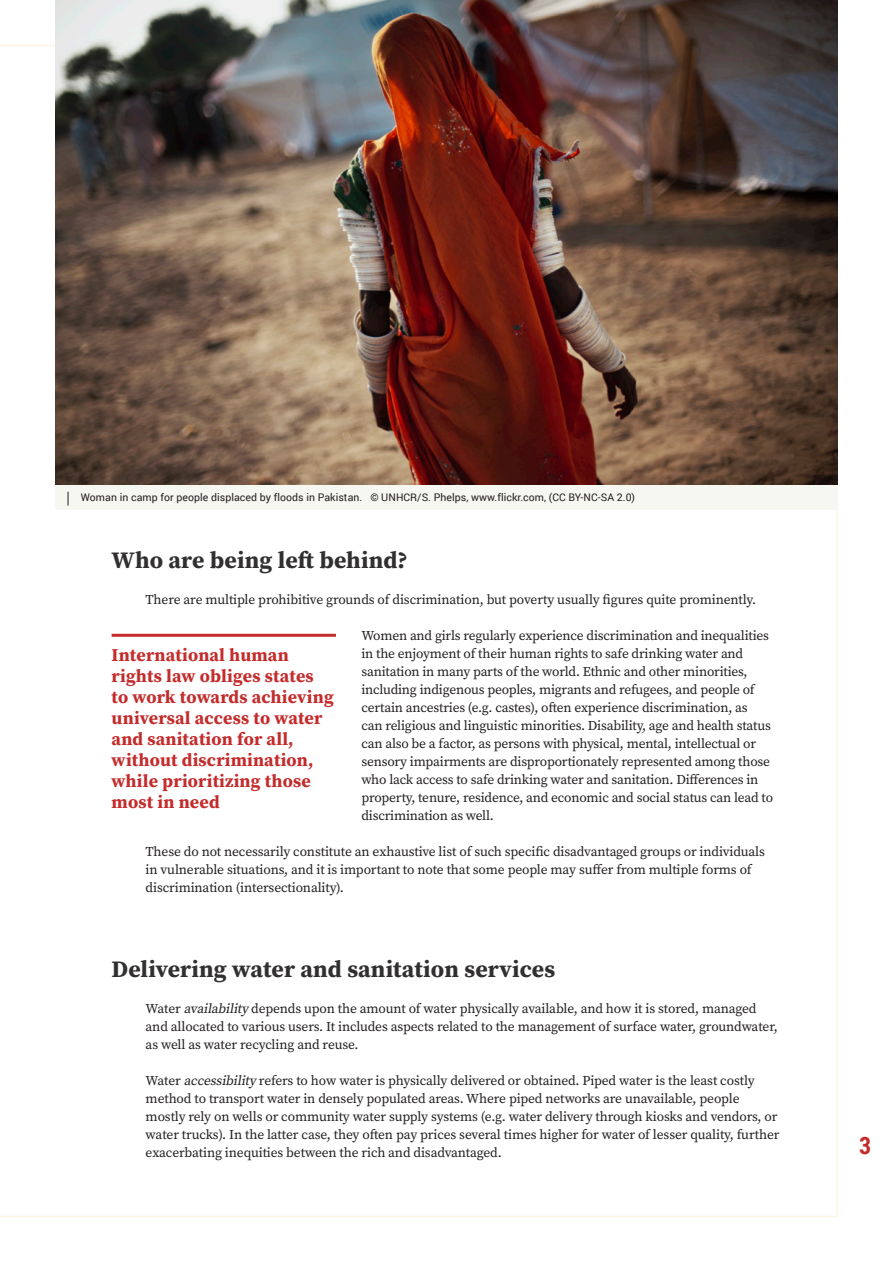
<style>
.page{position:relative;width:893px;height:1263px;background:#fff}
.page>*{position:absolute;margin:0;border:0;box-sizing:border-box;transform-origin:0 0}
.t1{font:700 24px "Roboto Condensed";color:#c42c2c}
.Para_TITLE{font:700 23.55px "Source Serif Pro";letter-spacing:.005em;color:#312f30}
.BLURB{font:700 18px/21px "Source Serif Pro";letter-spacing:.01em;color:#c42c2c}
.Body{font:13.5px/18px "Source Serif Pro";letter-spacing:-.015em;color:#231f20}
.Picture_Source{font:10.5px "Roboto";letter-spacing:.005em;color:#231f20}
.s1{font-style:italic}
</style>
<div class="page">
<div style="left:55px;top:484px;width:783px;height:26px;background:#f7f7f1"></div>
<svg style="left:68px;top:492px;width:1px;height:14px"></svg>
<img style="left:55px;top:0;width:783px;height:484px">
<hr style="left:112px;top:634px;width:224px;height:3px;background:#c42c2c">
<p class="Picture_Source" style="left:81px;top:490px;width:556px">Woman in camp for people displaced by floods in Pakistan. © UNHCR/S. Phelps, www.flickr.com, (CC BY-NC-SA 2.0)</p>
<p class="Para_TITLE" style="left:112px;top:544px;width:298px">Who are being left behind?</p>
<p class="Body" style="left:146px;top:590px;width:612px">There are multiple prohibitive grounds of discrimination, but poverty usually figures quite prominently.</p>
<p class="Body" style="left:361px;top:626px;width:413px">Women and girls regularly experience discrimination and inequalities in the enjoyment of their human rights to safe drinking water and sanitation in many parts of the world. Ethnic and other minorities, including indigenous peoples, migrants and refugees, and people of certain ancestries (e.g. castes), often experience discrimination, as<br>can religious and linguistic minorities. Disability, age and health status can also be a factor, as persons with physical, mental, intellectual or sensory impairments are disproportionately represented among those who lack access to safe drinking water and sanitation. Differences in property, tenure, residence, and economic and social status can lead to discrimination as well.</p>
<p class="Body" style="left:146px;top:842px;width:621px">These do not necessarily constitute an exhaustive list of such specific disadvantaged groups or individuals in vulnerable situations, and it is important to note that some people may suffer from multiple forms of discrimination (intersectionality).</p>
<p class="BLURB" style="left:112px;top:644px;width:224px">International human rights law obliges states to work towards achieving universal access to water and sanitation for all, without discrimination, while prioritizing those most in need</p>
<p class="Para_TITLE" style="left:112px;top:953px;width:445px">Delivering water and sanitation services</p>
<p class="Body" style="left:146px;top:1000px;width:634px">Water <span class="s1">availability</span> depends upon the amount of water physically available, and how it is stored, managed and allocated to various users. It includes aspects related to the management of surface water, groundwater, as well as water recycling and reuse.</p>
<p class="Body" style="left:146px;top:1072px;width:635px">Water <span class="s1">accessibility</span> refers to how water is physically delivered or obtained. Piped water is the least costly method to transport water in densely populated areas. Where piped networks are unavailable, people mostly rely on wells or community water supply systems (e.g. water delivery through kiosks and vendors, or water trucks). In the latter case, they often pay prices several times higher for water of lesser quality, further exacerbating inequities between the rich and disadvantaged.</p>
<h1 class="t1" style="left:859px;top:1129px;width:14px">3</h1>
</div>
